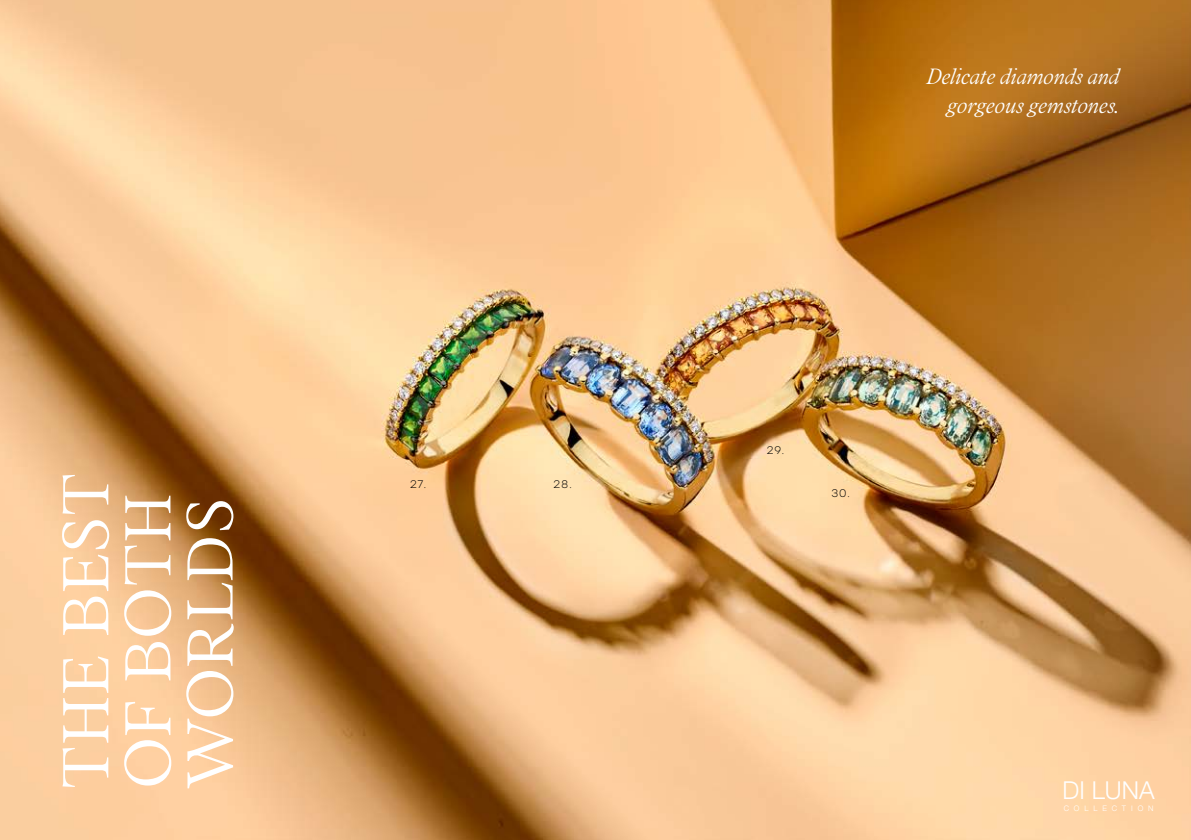
<style>
.page{position:relative;width:1191px;height:840px;background:#fff}
.page>*{position:absolute;margin:0;border:0;box-sizing:border-box;transform-origin:0 0}
.t1{font:100 71.6px/62px "Addington CF";color:#fff}
.t2{font:300 24.6px "Helvetica Neue";color:#fff}
.t3{font:italic 100 24px/28.8px "Addington CF";color:#fff;text-align:right}
.t4{font:300 11px "Stolzl";letter-spacing:.1em;color:#000}
.t5{font:300 7.6px "Helvetica Neue";letter-spacing:.645em;color:#fff}
</style>
<div class="page">
<img style="left:0;top:0;width:1191px;height:839px">
<h1 class="t1" style="left:56px;top:788px;width:318px;rotate:-90deg">THE BEST<br>OF BOTH<br>WORLDS</h1>
<p class="t4" style="left:410px;top:476px;width:18px">27.</p>
<p class="t4" style="left:553px;top:476px;width:20px">28.</p>
<p class="t3" style="left:927px;top:63px;width:194px">Delicate diamonds and gorgeous gemstones.</p>
<p class="t4" style="left:766px;top:442px;width:19px">29.</p>
<p class="t4" style="left:831px;top:485px;width:20px">30.</p>
<p class="t2" style="left:1062px;top:769px;width:93px">DI LUNA</p>
<p class="t5" style="left:1063px;top:801px;width:91px">COLLECTION</p>
</div>
